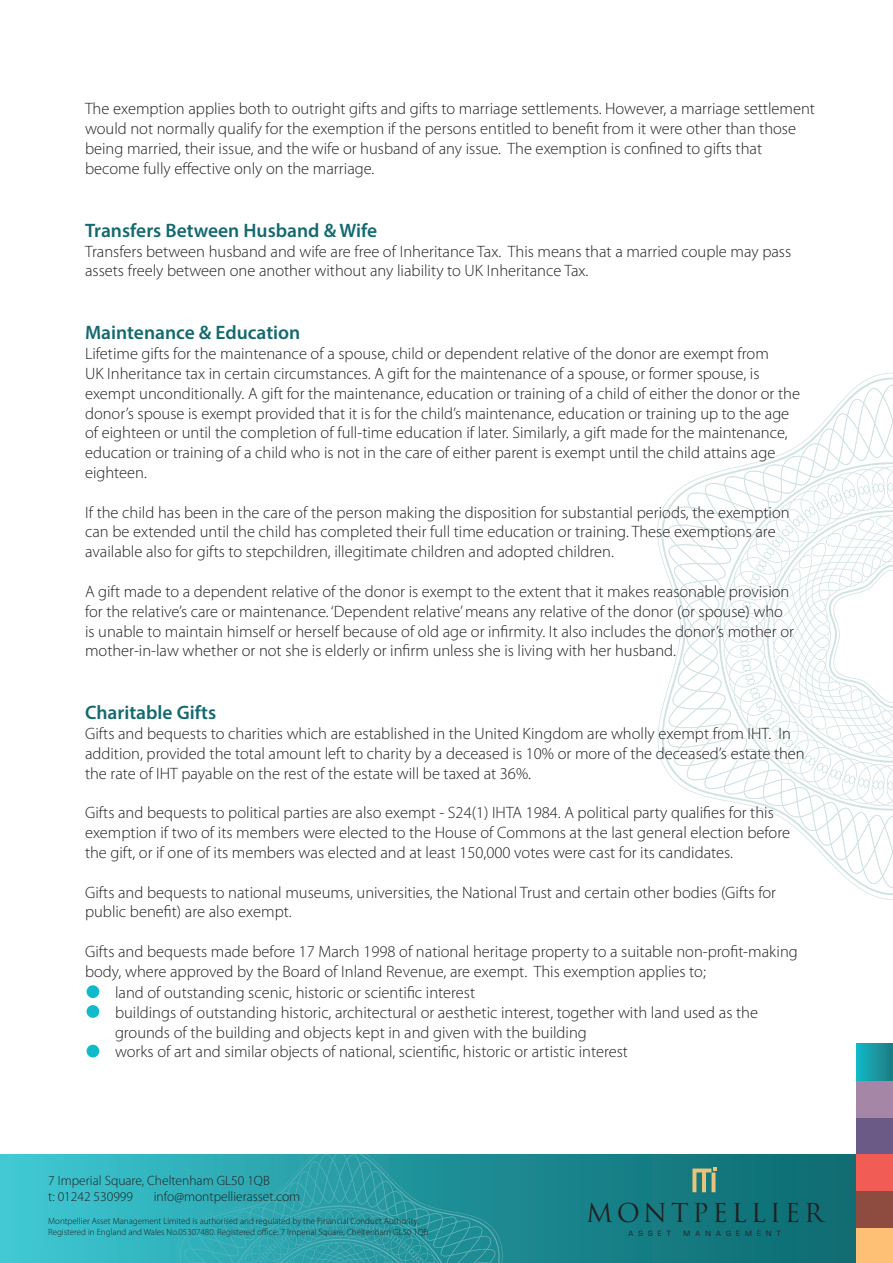
<style>
.page{position:relative;width:893px;height:1263px;background:#fff}
.page>*{position:absolute;margin:0;border:0;box-sizing:border-box;transform-origin:0 0}
.t1{font:25.35px "Trajan Pro";letter-spacing:.155em;color:#231f20}
.t2{font:600 19.5px "Myriad Pro";color:#14696f}
.bullet{font:300 16.5px/19.8px "Myriad Pro";color:#231f20}
.t3{font:300 13.5px "Myriad Pro";color:#231f20}
.t4{font:300 9px "Myriad Pro";color:#231f20}
.t5{font:7.95px "Eurostile Norma";letter-spacing:.65em;color:#231f20}
</style>
<div class="page">
<svg style="left:657px;top:373px;width:236px;height:527px"></svg>
<div style="left:87px;top:985px;width:12px;height:13px;background:#0fbbc9;border-radius:50%"></div>
<div style="left:87px;top:1005px;width:12px;height:13px;background:#0fbbc9;border-radius:50%"></div>
<div style="left:87px;top:1045px;width:12px;height:12px;background:#0fbbc9;border-radius:50%"></div>
<svg style="left:0;top:1154px;width:856px;height:109px;background:#209199"></svg>
<svg style="left:175px;top:1154px;width:329px;height:109px;background:#2c9fa8"></svg>
<svg style="left:692px;top:1167px;width:25px;height:25px"></svg>
<div style="left:856px;top:1228px;width:37px;height:35px;background:#fdc075"></div>
<div style="left:856px;top:1117px;width:37px;height:37px;background:#6a5a85"></div>
<div style="left:856px;top:1080px;width:37px;height:37px;background:#a686a6"></div>
<div style="left:856px;top:1191px;width:37px;height:37px;background:#8e4c41"></div>
<div style="left:856px;top:1154px;width:37px;height:37px;background:#f15d54"></div>
<svg style="left:856px;top:1043px;width:37px;height:37px"></svg>
<p class="bullet" style="left:85px;top:99px;width:731px">The exemption applies both to outright gifts and gifts to marriage settlements. However, a marriage settlement would not normally qualify for the exemption if the persons entitled to benefit from it were other than those being married, their issue, and the wife or husband of any issue. The exemption is confined to gifts that become fully effective only on the marriage.</p>
<p class="t2" style="left:85px;top:218px;width:294px">Transfers Between Husband &amp; Wife</p>
<p class="bullet" style="left:85px;top:242px;width:708px">Transfers between husband and wife are free of Inheritance Tax. This means that a married couple may pass assets freely between one another without any liability to UK Inheritance Tax.</p>
<p class="t2" style="left:85px;top:320px;width:217px">Maintenance &amp; Education</p>
<p class="bullet" style="left:85px;top:344px;width:716px">Lifetime gifts for the maintenance of a spouse, child or dependent relative of the donor are exempt from<br>UK Inheritance tax in certain circumstances. A gift for the maintenance of a spouse, or former spouse, is exempt unconditionally. A gift for the maintenance, education or training of a child of either the donor or the donor’s spouse is exempt provided that it is for the child’s maintenance, education or training up to the age of eighteen or until the completion of full-time education if later. Similarly, a gift made for the maintenance, education or training of a child who is not in the care of either parent is exempt until the child attains age eighteen.</p>
<p class="bullet" style="left:85px;top:503px;width:706px">If the child has been in the care of the person making the disposition for substantial periods, the exemption can be extended until the child has completed their full time education or training. These exemptions are available also for gifts to stepchildren, illegitimate children and adopted children.</p>
<p class="bullet" style="left:85px;top:582px;width:710px">A gift made to a dependent relative of the donor is exempt to the extent that it makes reasonable provision for the relative’s care or maintenance. ‘Dependent relative’ means any relative of the donor (or spouse) who is unable to maintain himself or herself because of old age or infirmity. It also includes the donor’s mother or mother-in-law whether or not she is elderly or infirm unless she is living with her husband.</p>
<p class="t2" style="left:85px;top:700px;width:133px">Charitable Gifts</p>
<p class="bullet" style="left:85px;top:724px;width:721px">Gifts and bequests to charities which are established in the United Kingdom are wholly exempt from IHT. In addition, provided the total amount left to charity by a deceased is 10% or more of the deceased’s estate then the rate of IHT payable on the rest of the estate will be taxed at 36%.</p>
<p class="bullet" style="left:85px;top:803px;width:706px">Gifts and bequests to political parties are also exempt - S24(1) IHTA 1984. A political party qualifies for this exemption if two of its members were elected to the House of Commons at the last general election before the gift, or if one of its members was elected and at least 150,000 votes were cast for its candidates.</p>
<p class="bullet" style="left:85px;top:882px;width:692px">Gifts and bequests to national museums, universities, the National Trust and certain other bodies (Gifts for public benefit) are also exempt.</p>
<p class="bullet" style="left:85px;top:942px;width:714px">Gifts and bequests made before 17 March 1998 of national heritage property to a suitable non-profit-making body, where approved by the Board of Inland Revenue, are exempt. This exemption applies to;</p>
<p class="bullet" style="left:115px;top:983px;width:362px">land of outstanding scenic, historic or scientific interest</p>
<p class="bullet" style="left:115px;top:1003px;width:644px">buildings of outstanding historic, architectural or aesthetic interest, together with land used as the grounds of the building and objects kept in and given with the building</p>
<p class="bullet" style="left:115px;top:1042px;width:514px">works of art and similar objects of national, scientific, historic or artistic interest</p>
<p class="t3" style="left:48px;top:1173px;width:223px">7 Imperial Square, Cheltenham GL50 1QB</p>
<p class="t3" style="left:48px;top:1189px;width:86px">t: 01242 530999</p>
<p class="t3" style="left:154px;top:1189px;width:148px">info@montpellierasset.com</p>
<p class="t4" style="left:48px;top:1216px;width:372px">Montpellier Asset Management Limited is authorised and regulated by the Financial Conduct Authority.</p>
<p class="t4" style="left:48px;top:1227px;width:382px">Registered in England and Wales No.05307480. Registered office: 7 Imperial Square, Cheltenham GL50 1QB</p>
<p class="t1" style="left:586px;top:1196px;width:238px">MONTPELLIER</p>
<p class="t5" style="left:629px;top:1229px;width:44px">ASSET</p>
<p class="t5" style="left:683px;top:1229px;width:99px">MANAGEMENT</p>
</div>
